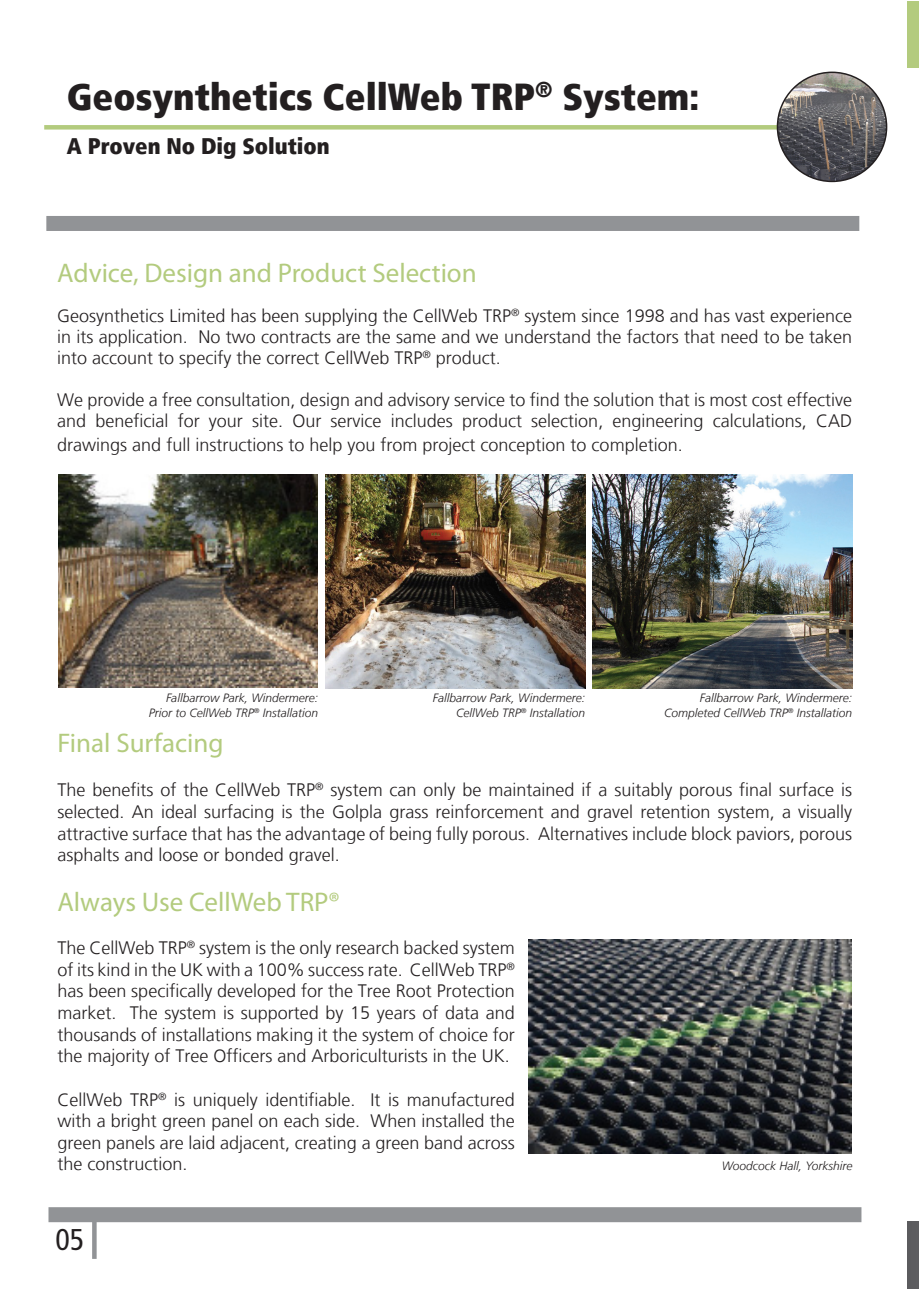
<style>
.page{position:relative;width:919px;height:1289px;background:#fff}
.page>*{position:absolute;margin:0;border:0;box-sizing:border-box;transform-origin:0 0}
.t1{font:900 condensed 37.5px "Frutiger LT";color:#231f20}
.t2{font:condensed 30px "Frutiger LT";color:#231f20}
.t3{font:27px "Myriad Pro";color:#b3cb7e}
.t4{font:900 condensed 22.5px "Frutiger LT";color:#231f20}
.t5{font:300 18px/21.6px "Frutiger LT";color:#231f20;text-align:justify}
.t6{font:italic 300 12px "Frutiger LT";color:#231f20}
</style>
<div class="page">
<div style="left:907px;top:1221px;width:11px;height:67px;background:#5c5c5f"></div>
<div style="left:907px;top:2px;width:11px;height:66px;background:#b3cb7e"></div>
<div style="left:92px;top:1214px;width:5px;height:44px;background:#919396"></div>
<div style="left:46px;top:216px;width:813px;height:15px;background:#919396"></div>
<img style="left:325px;top:474px;width:260px;height:214px">
<img style="left:593px;top:474px;width:259px;height:214px">
<img style="left:529px;top:939px;width:322px;height:214px">
<img style="left:58px;top:475px;width:259px;height:212px">
<div style="left:48px;top:1207px;width:813px;height:15px;background:#919396"></div>
<hr style="left:44px;top:125px;width:813px;height:4px;background:#b3cb7e">
<img style="left:777px;top:72px;width:109px;height:109px;border-radius:55px">
<div style="left:776px;top:72px;width:111px;height:110px;border:2px solid #231f20;border-radius:50%"></div>
<p class="t1" style="left:67px;top:74px;width:633px">Geosynthetics CellWeb TRP<sup>®</sup> System:</p>
<p class="t4" style="left:67px;top:132px;width:264px">A Proven No Dig Solution</p>
<p class="t3" style="left:57px;top:256px;width:421px">Advice, Design and Product Selection</p>
<p class="t5" style="left:57px;top:306px;width:796px;line-height:21px">Geosynthetics Limited has been supplying the CellWeb TRP<sup>®</sup> system since 1998 and has vast experience in its application. No two contracts are the same and we understand the factors that need to be taken into account to specify the correct CellWeb TRP<sup>®</sup> product.</p>
<p class="t5" style="left:57px;top:390px;width:796px;line-height:21px">We provide a free consultation, design and advisory service to find the solution that is most cost effective and beneficial for your site. Our service includes product selection, engineering calculations, CAD</p>
<p class="t5" style="left:57px;top:434px;width:627px">drawings and full instructions to help you from project conception to completion.</p>
<p class="t6" style="left:166px;top:691px;width:154px">Fallbarrow Park, Windermere:</p>
<p class="t6" style="left:149px;top:705px;width:171px">Prior to CellWeb TRP<sup>®</sup> Installation</p>
<p class="t6" style="left:433px;top:691px;width:154px">Fallbarrow Park, Windermere:</p>
<p class="t6" style="left:456px;top:705px;width:130px">CellWeb TRP<sup>®</sup> Installation</p>
<p class="t6" style="left:700px;top:691px;width:154px">Fallbarrow Park, Windermere:</p>
<p class="t6" style="left:664px;top:705px;width:190px">Completed CellWeb TRP<sup>®</sup> Installation</p>
<p class="t3" style="left:57px;top:726px;width:168px">Final Surfacing</p>
<p class="t5" style="left:57px;top:779px;width:796px">The benefits of the CellWeb TRP<sup>®</sup> system can only be maintained if a suitably porous final surface is selected. An ideal surfacing is the Golpla grass reinforcement and gravel retention system, a visually attractive surface that has the advantage of being fully porous. Alternatives include block paviors, porous asphalts and loose or bonded gravel.</p>
<p class="t3" style="left:57px;top:885px;width:284px">Always Use CellWeb TRP®</p>
<p class="t5" style="left:57px;top:937px;width:459px">The CellWeb TRP<sup>®</sup> system is the only research backed system of its kind in the UK with a 100% success rate. CellWeb TRP<sup>® </sup>has been specifically developed for the Tree Root Protection market. The system is supported by 15 years of data and thousands of installations making it the system of choice for the majority of Tree Officers and Arboriculturists in the UK.</p>
<p class="t5" style="left:57px;top:1088px;width:459px">CellWeb TRP<sup>®</sup> is uniquely identifiable. It is manufactured with a bright green panel on each side. When installed the green panels are laid adjacent, creating a green band across the construction.</p>
<p class="t6" style="left:721px;top:1159px;width:132px">Woodcock Hall, Yorkshire</p>
<p class="t2" style="left:55px;top:1222px;width:30px">05</p>
</div>
